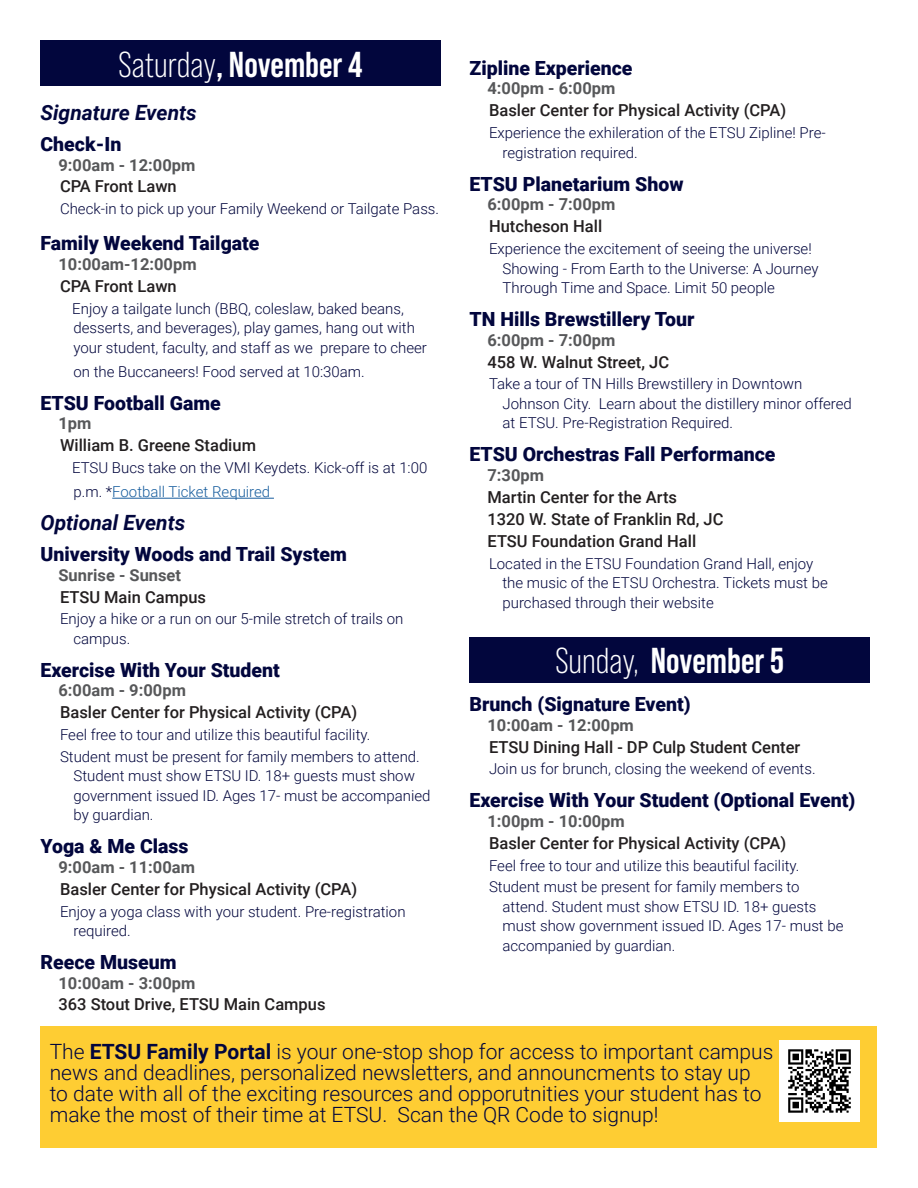
<style>
.page{position:relative;width:918px;height:1188px;background:#fff}
.page>*{position:absolute;margin:0;border:0;box-sizing:border-box;transform-origin:0 0}
.Block_head{font:700 36px "Bebas Neue Pro";color:#fff}
.Schedule_head{font:300 21px/21px "Roboto";color:#02063d}
.Schedule_head-2{font:italic 700 21px "Roboto";color:#02063d}
.Schedule_head-3{font:900 19.5px "Roboto";color:#02063d}
.Location{font:500 16.5px "Roboto";color:#231f20}
.Time{font:700 16.5px "Roboto";color:#57585a}
.Time-2{font:500 16.5px "Roboto";color:#231f20}
.Location-2{font:300 15px/19.5px "Roboto";color:#02063d}
.s1{font-weight:400}
.s2{color:#175d9e}
.s3{font-weight:700}
</style>
<div class="page">
<hr style="left:112px;top:498px;width:162px;height:1px;background:#175d9e">
<div style="left:40px;top:40px;width:401px;height:46px;background:#02063d"></div>
<div style="left:470px;top:637px;width:400px;height:46px;background:#02063d"></div>
<div style="left:40px;top:1026px;width:838px;height:122px;background:#fecd33"></div>
<img style="left:779px;top:1041px;width:81px;height:80px">
<p class="Block_head" style="left:119px;top:43px;width:245px"><span class="s1">Saturday</span>, November 4</p>
<p class="Schedule_head-2" style="left:40px;top:98px;width:158px">Signature Events</p>
<p class="Schedule_head-3" style="left:40px;top:130px;width:82px">Check-In</p>
<p class="Time" style="left:58px;top:153px;width:138px">9:00am - 12:00pm</p>
<p class="Location" style="left:60px;top:175px;width:118px">CPA Front Lawn</p>
<p class="Location-2" style="left:60px;top:199px;width:381px">Check-in to pick up your Family Weekend or Tailgate Pass.</p>
<p class="Schedule_head-3" style="left:40px;top:229px;width:221px">Family Weekend Tailgate</p>
<p class="Time" style="left:58px;top:252px;width:140px">10:00am-12:00pm</p>
<p class="Location" style="left:60px;top:274px;width:118px">CPA Front Lawn</p>
<p class="Location-2" style="left:72px;top:298px;width:356px">Enjoy a tailgate lunch (BBQ, coleslaw, baked beans, desserts, and beverages), play games, hang out with your student, faculty, and staff as we prepare to cheer</p>
<p class="Location-2" style="left:74px;top:361px;width:293px">on the Buccaneers! Food served at 10:30am.</p>
<p class="Schedule_head-3" style="left:40px;top:389px;width:182px">ETSU Football Game</p>
<p class="Time" style="left:58px;top:412px;width:35px">1pm</p>
<p class="Location" style="left:60px;top:434px;width:198px">William B. Greene Stadium</p>
<p class="Location-2" style="left:72px;top:455px;width:357px;line-height:24px">ETSU Bucs take on the VMI Keydets. Kick-off is at 1:00 p.m. *<span class="s2">Football Ticket Required</span></p>
<p class="Schedule_head-2" style="left:40px;top:508px;width:146px">Optional Events</p>
<p class="Schedule_head-3" style="left:40px;top:540px;width:308px">University Woods and Trail System</p>
<p class="Time" style="left:58px;top:563px;width:124px">Sunrise - Sunset</p>
<p class="Location" style="left:60px;top:585px;width:148px">ETSU Main Campus</p>
<p class="Location-2" style="left:74px;top:609px;width:331px;text-indent:-14px">Enjoy a hike or a run on our 5-mile stretch of trails on campus.</p>
<p class="Schedule_head-3" style="left:40px;top:656px;width:241px">Exercise With Your Student</p>
<p class="Time" style="left:58px;top:679px;width:129px">6:00am - 9:00pm</p>
<p class="Location" style="left:60px;top:701px;width:299px">Basler Center for Physical Activity (CPA)</p>
<p class="Location-2" style="left:60px;top:724px;width:312px">Feel free to tour and utilize this beautiful facility.</p>
<p class="Location-2" style="left:74px;top:746px;width:359px;text-indent:-14px">Student must be present for family members to attend.<br>Student must show ETSU ID. 18+ guests must show government issued ID. Ages 17- must be accompanied by guardian.</p>
<p class="Schedule_head-3" style="left:40px;top:832px;width:150px">Yoga &amp; Me Class</p>
<p class="Time" style="left:58px;top:855px;width:138px">9:00am - 11:00am</p>
<p class="Location" style="left:60px;top:877px;width:299px">Basler Center for Physical Activity (CPA)</p>
<p class="Location-2" style="left:74px;top:901px;width:334px;text-indent:-14px">Enjoy a yoga class with your student. Pre-registration required.</p>
<p class="Schedule_head-3" style="left:40px;top:949px;width:137px">Reece Museum</p>
<p class="Time" style="left:58px;top:971px;width:138px">10:00am - 3:00pm</p>
<p class="Time-2" style="left:58px;top:993px;width:269px">363 Stout Drive, ETSU Main Campus</p>
<p class="Schedule_head-3" style="left:470px;top:54px;width:165px">Zipline Experience</p>
<p class="Time" style="left:488px;top:77px;width:129px">4:00pm - 6:00pm</p>
<p class="Location" style="left:489px;top:99px;width:299px">Basler Center for Physical Activity (CPA)</p>
<p class="Location-2" style="left:503px;top:122px;width:325px;text-indent:-14px">Experience the exhileration of the ETSU Zipline! Pre&shy;registration required.</p>
<p class="Schedule_head-3" style="left:470px;top:170px;width:216px">ETSU Planetarium Show</p>
<p class="Time" style="left:488px;top:193px;width:129px">6:00pm - 7:00pm</p>
<p class="Location" style="left:489px;top:215px;width:115px">Hutcheson Hall</p>
<p class="Location-2" style="left:503px;top:238px;width:318px;text-indent:-14px">Experience the excitement of seeing the universe!<br>Showing - From Earth to the Universe: A Journey<br>Through Time and Space. Limit 50 people</p>
<p class="Schedule_head-3" style="left:470px;top:305px;width:227px">TN Hills Brewstillery Tour</p>
<p class="Time" style="left:488px;top:328px;width:129px">6:00pm - 7:00pm</p>
<p class="Time-2" style="left:488px;top:350px;width:183px">458 W. Walnut Street, JC</p>
<p class="Location-2" style="left:503px;top:374px;width:351px;text-indent:-14px">Take a tour of TN Hills Brewstillery in Downtown<br>Johnson City. Learn about the distillery minor offered at ETSU. Pre-Registration Required.</p>
<p class="Schedule_head-3" style="left:470px;top:441px;width:307px">ETSU Orchestras Fall Performance</p>
<p class="Time" style="left:488px;top:464px;width:58px">7:30pm</p>
<p class="Time-2" style="left:488px;top:486px;width:191px">Martin Center for the Arts</p>
<p class="Time-2" style="left:488px;top:508px;width:237px">1320 W. State of Franklin Rd, JC</p>
<p class="Time-2" style="left:488px;top:530px;width:210px">ETSU Foundation Grand Hall</p>
<p class="Location-2" style="left:503px;top:553px;width:327px;text-indent:-14px">Located in the ETSU Foundation Grand Hall, enjoy the music of the ETSU Orchestra. Tickets must be purchased through their website</p>
<p class="Block_head" style="left:555px;top:640px;width:230px"><span class="s1">Sunday,</span> November 5</p>
<p class="Schedule_head-3" style="left:470px;top:690px;width:223px">Brunch (Signature Event)</p>
<p class="Time" style="left:488px;top:713px;width:148px">10:00am - 12:00pm</p>
<p class="Location" style="left:489px;top:735px;width:313px">ETSU Dining Hall - DP Culp Student Center</p>
<p class="Location-2" style="left:489px;top:759px;width:328px">Join us for brunch, closing the weekend of events.</p>
<p class="Schedule_head-3" style="left:470px;top:787px;width:387px">Exercise With Your Student (Optional Event)</p>
<p class="Time" style="left:488px;top:810px;width:139px">1:00pm - 10:00pm</p>
<p class="Location" style="left:489px;top:832px;width:299px">Basler Center for Physical Activity (CPA)</p>
<p class="Location-2" style="left:489px;top:855px;width:312px">Feel free to tour and utilize this beautiful facility.</p>
<p class="Location-2" style="left:503px;top:877px;width:342px;text-indent:-14px">Student must be present for family members to attend. Student must show ETSU ID. 18+ guests must show government issued ID. Ages 17- must be accompanied by guardian.</p>
<p class="Schedule_head" style="left:50px;top:1040px;width:725px">The <span class="s3">ETSU Family Portal</span> is your one-stop shop for access to important campus news and deadlines, personalized newsletters, and announcments to stay up to date with all of the exciting resources and opporutnities your student has to make the most of their time at ETSU. Scan the QR Code to signup!</p>
</div>
